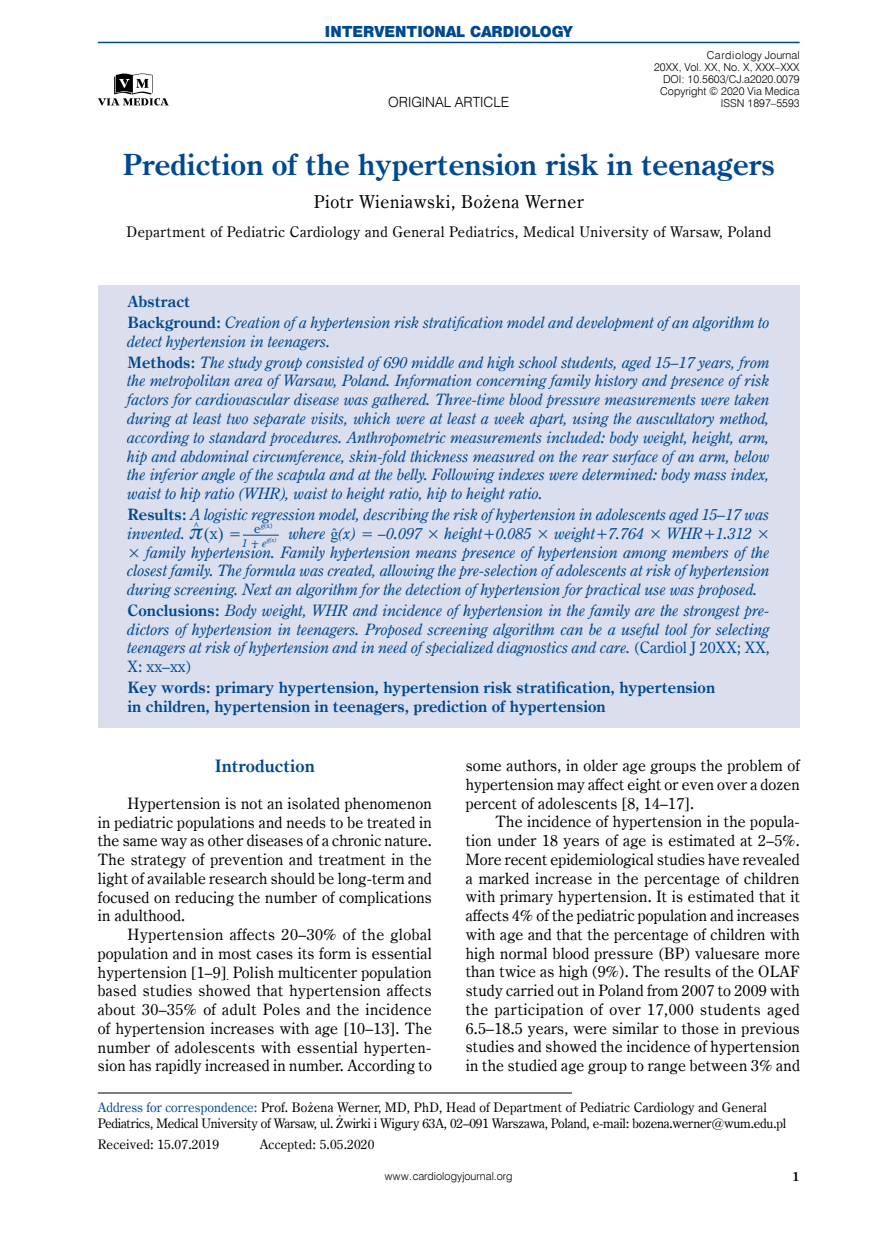
<style>
.page{position:relative;width:872px;height:1234px;background:#fff}
.page>*{position:absolute;margin:0;border:0;box-sizing:border-box;transform-origin:0 0}
.t1{font:700 29.4px "Century Oldst EU";color:#004990}
.t2{font:17.85px "Century Oldst EU";letter-spacing:.035em;color:#000}
.t3{font:700 17.25px "Century Oldst EU";color:#004990}
.t4{font:italic 15.75px/18.8px "Century Oldst EU";color:#004990}
.t5{font:15.75px/18.8px "Century Oldst EU";letter-spacing:.015em;color:#000;text-align:justify}
.t6{font:700 15.75px/18.8px "Century Oldst EU";color:#004990}
.t7{font:15.75px "Century Oldst EU";color:#004990}
.t8{font:14.7px "Century Oldst EU";letter-spacing:.035em;color:#000}
.t9{font:14.1px "Swis 721 Blk 2 EU";color:#004990}
.t10{font:14.1px "Swis 721 Lt EU";color:#000}
.t11{font:13.2px/16.5px "Century Oldst EU";letter-spacing:-.015em;color:#000}
.t12{font:13.2px "Century Oldst EU";letter-spacing:.005em;color:#000}
.t13{font:12.75px "Century Oldst EU";color:#004990}
.t14{font:700 12.75px "Century Oldst EU";color:#000}
.t15{font:italic 11.1px "Century Oldst EU";color:#004990}
.t16{font:10.95px/12px "Swis 721 Lt EU";color:#000;text-align:right}
.t17{font:7.05px "Century Oldst EU";color:#004990}
.t18{font:italic 6.15px "Century Oldst EU";color:#004990}
.s1{font-weight:700;font-style:normal}
.s2{font-family:"Times New Roman";font-style:italic}
.s3{font-family:"Times New Roman";font-style:normal}
.s4{font-style:normal}
.s5{font-style:italic}
.s6{font-family:"Times New Roman"}
.s7{color:#004990}
</style>
<div class="page">
<div style="left:98px;top:285px;width:701px;height:442px;background:#dbdeed"></div>
<hr style="left:98px;top:1092px;width:474px;height:1px;background:#000">
<hr style="left:243px;top:535px;width:36px;height:1px;background:#004990">
<hr style="left:98px;top:42px;width:701px;height:1px;background:#004990">
<svg style="left:98px;top:74px;width:71px;height:32px"></svg>
<p class="t9" style="left:325px;top:22px;width:249px">INTERVENTIONAL CARDIOLOGY</p>
<p class="t16" style="left:654px;top:49px;width:147px">Cardiology Journal<br>20XX, Vol. XX, No. X, XXX–XXX<br>DOI: 10.5603/CJ.a2020.0079<br>Copyright © 2020 Via Medica</p>
<p class="t10" style="left:388px;top:93px;width:123px">ORIGINAL ARTICLE</p>
<p class="t16" style="left:721px;top:97px;width:80px">ISSN 1897–5593</p>
<h1 class="t1" style="left:122px;top:147px;width:654px">Prediction of the hypertension risk in teenagers</h1>
<p class="t2" style="left:314px;top:190px;width:272px">Piotr Wieniawski, Bożena Werner</p>
<p class="t8" style="left:127px;top:223px;width:646px">Department of Pediatric Cardiology and General Pediatrics, Medical University of Warsaw, Poland</p>
<p class="t4" style="left:128px;top:291px;width:644px;line-height:20.9px"><span class="s1">Abstract<br>Background:</span> Creation of a hypertension risk stratification model and development of an algorithm to</p>
<p class="t4" style="left:128px;top:331px;width:644px;line-height:20.9px">detect hypertension in teenagers.<br><span class="s1">Methods:</span> The study group consisted of 690 middle and high school students, aged 15–17 years, from</p>
<p class="t4" style="left:128px;top:371px;width:644px;text-align:justify">the metropolitan area of Warsaw, Poland. Information concerning family history and presence of risk factors for cardiovascular disease was gathered. Three-time blood pressure measurements were taken during at least two separate visits, which were at least a week apart, using the auscultatory method, according to standard procedures. Anthropometric measurements included: body weight, height, arm, hip and abdominal circumference, skin-fold thickness measured on the rear surface of an arm, below the inferior angle of the scapula and at the belly. Following indexes were determined: body mass index, waist to hip ratio (WHR), waist to height ratio, hip to height ratio.</p>
<p class="t4" style="left:128px;top:505px;width:643px"><span class="s1">Results:</span> A logistic regression model, describing the risk of hypertension in adolescents aged 15–17 was invented.</p>
<p class="t17" style="left:261px;top:520px;width:13px"><span class="s2">ĝ</span>(x)</p>
<p class="t4" style="left:128px;top:524px;width:644px;text-align:justify;text-indent:161px">where <span class="s3">ĝ</span>(x) = –0.097 × height+0.085 × weight+7.764 × WHR+1.312 × × family hypertension. Family hypertension means presence of hypertension among members of the closest family. The formula was created, allowing the pre-selection of adolescents at risk of hypertension during screening. Next an algorithm for the detection of hypertension for practical use was proposed.</p>
<p class="t4" style="left:128px;top:601px;width:644px;text-align:justify"><span class="s1">Conclusions:</span> Body weight, WHR and incidence of hypertension in the family are the strongest pre&shy;dictors of hypertension in teenagers. Proposed screening algorithm can be a useful tool for selecting teenagers at risk of hypertension and in need of specialized diagnostics and care. <span class="s4">(Cardiol J 20XX; XX, X: xx–xx)</span></p>
<p class="t6" style="left:128px;top:678px;width:589px">Key words: primary hypertension, hypertension risk stratification, hypertension in children, hypertension in teenagers, prediction of hypertension</p>
<p class="t13" style="left:254px;top:521px;width:8px">e</p>
<p class="t7" style="left:210px;top:523px;width:33px">x <span class="s5">=</span></p>
<p class="t15" style="left:242px;top:535px;width:26px">1 + e</p>
<p class="t18" style="left:267px;top:535px;width:11px"><span class="s6">ĝ</span>(x)</p>
<p class="t3" style="left:215px;top:755px;width:102px">Introduction</p>
<p class="t5" style="left:98px;top:794px;width:336px;text-indent:30px">Hypertension is not an isolated phenomenon in pediatric populations and needs to be treated in the same way as other diseases of a chronic nature.<br>The strategy of prevention and treatment in the light of available research should be long-term and focused on reducing the number of complications in adulthood.</p>
<p class="t5" style="left:98px;top:925px;width:336px;text-indent:30px">Hypertension affects 20–30% of the global population and in most cases its form is essential hypertension [1–9]<sub>.</sub> Polish multicenter population based studies showed that hypertension affects about 30–35% of adult Poles and the incidence of hypertension increases with age [10–13]. The number of adolescents with essential hyperten&shy;sion has rapidly increased in number. According to</p>
<p class="t5" style="left:466px;top:756px;width:335px">some authors, in older age groups the problem of hypertension may affect eight or even over a dozen percent of adolescents [8, 14–17].</p>
<p class="t5" style="left:466px;top:812px;width:336px;text-indent:30px">The incidence of hypertension in the popula&shy;tion under 18 years of age is estimated at 2–5%.<br>More recent epidemiological studies have revealed a marked increase in the percentage of children with primary hypertension. It is estimated that it affects 4% of the pediatric population and increases with age and that the percentage of children with high normal blood pressure (BP) valuesare more than twice as high (9%). The results of the OLAF study carried out in Poland from 2007 to 2009 with the participation of over 17,000 students aged 6.5–18.5 years, were similar to those in previous studies and showed the incidence of hypertension in the studied age group to range between 3% and</p>
<p class="t11" style="left:98px;top:1098px;width:690px"><span class="s7">Address for correspondence:</span> Prof. Bożena Werner, MD, PhD, Head of Department of Pediatric Cardiology and General<br>Pediatrics, Medical University of Warsaw, ul. Żwirki i Wigury 63A, 02–091 Warszawa, Poland, e-mail: bozena.werner@wum.edu.pl</p>
<p class="t12" style="left:98px;top:1136px;width:123px">Received: 15.07.2019</p>
<p class="t12" style="left:260px;top:1136px;width:116px">Accepted: 5.05.2020</p>
<p class="t16" style="left:385px;top:1170px;width:129px">www.cardiologyjournal.org</p>
<p class="t14" style="left:792px;top:1167px;width:9px">1</p>
</div>
